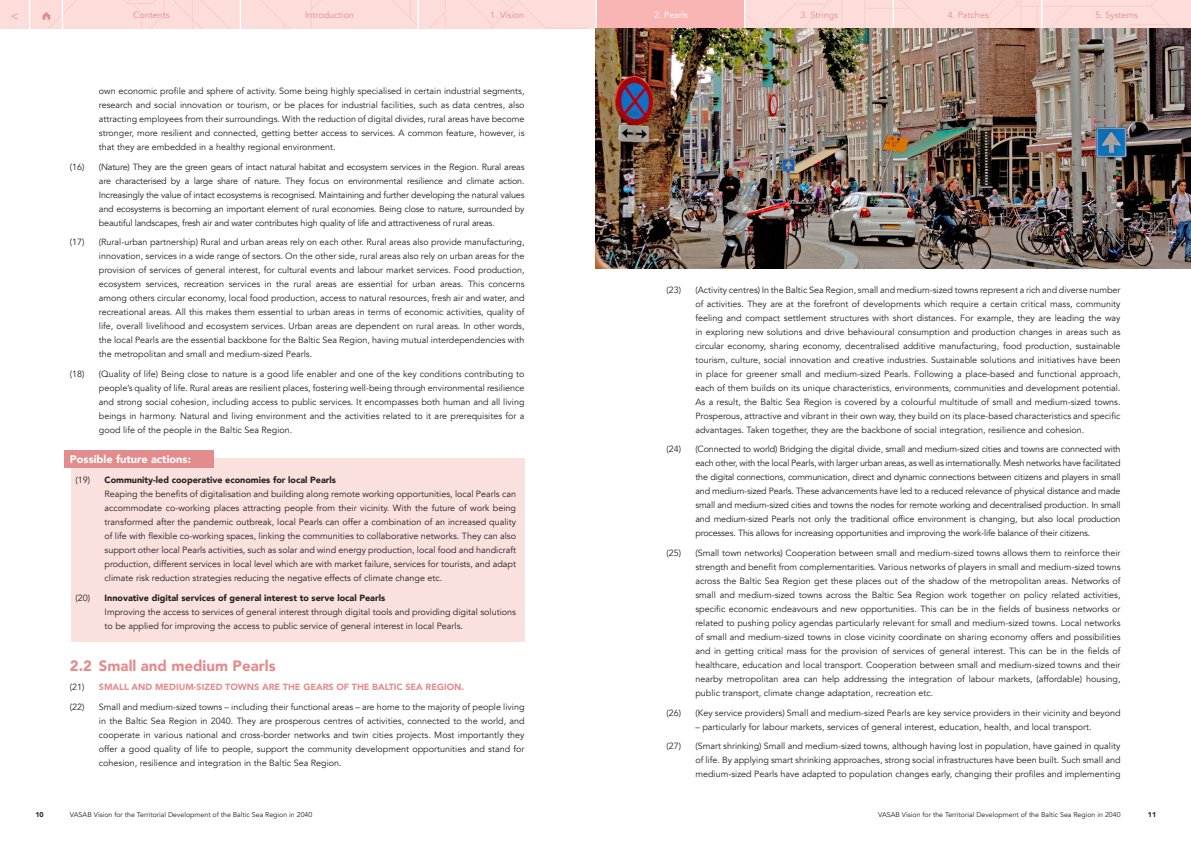
<style>
.page{position:relative;width:1191px;height:842px;background:#fff}
.page>*{position:absolute;margin:0;border:0;box-sizing:border-box;transform-origin:0 0}
.t1{font:900 15px "Avenir";color:#e38c8e}
.t2{font:12px "Avenir";color:#e38c8e}
.t3{font:900 11px "Avenir";color:#fff}
.t4{font:9px/14px "Avenir";color:#231f20;text-align:justify}
.t5{font:9px "Avenir";color:#e38c8e}
.t6{font:9px "Avenir";color:#fff}
.t7{font:7px "Avenir";color:#231f20}
.t8{font:900 7px "Avenir";color:#231f20}
.s1{font-weight:900}
.s2{font-weight:900;color:#e38c8e}
</style>
<div class="page">
<svg style="left:745px;top:0;width:446px;height:29px"></svg>
<div style="left:596px;top:0;width:148px;height:29px;background:#f9b5b3"></div>
<hr style="left:595px;top:0;width:2px;height:31px;background:#fff">
<hr style="left:1041px;top:0;width:1px;height:31px;background:#fff">
<hr style="left:892px;top:0;width:2px;height:31px;background:#fff">
<div style="left:0;top:0;width:588px;height:29px;background:#fcddda"></div>
<div style="left:71px;top:458px;width:453px;height:184px;background:#fae1de"></div>
<div style="left:64px;top:451px;width:149px;height:17px;background:#e38c8e"></div>
<img style="left:595px;top:29px;width:596px;height:240px">
<h2 class="t2" style="left:11px;top:8px;width:9px">&lt;</h2>
<p class="t5" style="left:133px;top:9px;width:38px">Contents</p>
<p class="t5" style="left:305px;top:9px;width:50px">Introduction</p>
<p class="t5" style="left:490px;top:9px;width:36px">1. Vision</p>
<p class="t6" style="left:654px;top:9px;width:35px">2. Pearls</p>
<p class="t5" style="left:800px;top:9px;width:39px">3. Strings</p>
<p class="t5" style="left:947px;top:9px;width:43px">4. Patches</p>
<p class="t5" style="left:1095px;top:9px;width:44px">5. Systems</p>
<p class="t4" style="left:99px;top:84px;width:427px">own economic profile and sphere of activity. Some being highly specialised in certain industrial segments, research and social innovation or tourism, or be places for industrial facilities, such as data centres, also attracting employees from their surroundings. With the reduction of digital divides, rural areas have become stronger, more resilient and connected, getting better access to services. A common feature, however, is that they are embedded in a healthy regional environment.</p>
<p class="t4" style="left:99px;top:160px;width:427px;text-indent:-29px">(16) (Nature) They are the green gears of intact natural habitat and ecosystem services in the Region. Rural areas are characterised by a large share of nature. They focus on environmental resilience and climate action.<br>Increasingly the value of intact ecosystems is recognised. Maintaining and further developing the natural values and ecosystems is becoming an important element of rural economies. Being close to nature, surrounded by beautiful landscapes, fresh air and water contributes high quality of life and attractiveness of rural areas.</p>
<p class="t4" style="left:99px;top:235px;width:427px;text-indent:-29px">(17) (Rural-urban partnership) Rural and urban areas rely on each other. Rural areas also provide manufacturing, innovation, services in a wide range of sectors. On the other side, rural areas also rely on urban areas for the provision of services of general interest, for cultural events and labour market services. Food production, ecosystem services, recreation services in the rural areas are essential for urban areas. This concerns among others circular economy, local food production, access to natural resources, fresh air and water, and recreational areas. All this makes them essential to urban areas in terms of economic activities, quality of life, overall livelihood and ecosystem services. Urban areas are dependent on rural areas. In other words, the local Pearls are the essential backbone for the Baltic Sea Region, having mutual interdependencies with the metropolitan and small and medium-sized Pearls.</p>
<p class="t4" style="left:99px;top:367px;width:427px;text-indent:-29px">(18) (Quality of life) Being close to nature is a good life enabler and one of the key conditions contributing to people’s quality of life. Rural areas are resilient places, fostering well-being through environmental resilience and strong social cohesion, including access to public services. It encompasses both human and all living beings in harmony. Natural and living environment and the activities related to it are prerequisites for a good life of the people in the Baltic Sea Region.</p>
<p class="t3" style="left:70px;top:450px;width:122px">Possible future actions:</p>
<p class="t4" style="left:105px;top:473px;width:413px;text-align:left;text-indent:-29px">(19) <span class="s1">Community-led cooperative economies for local Pearls<br></span>Reaping the benefits of digitalisation and building along remote working opportunities, local Pearls can accommodate co-working places attracting people from their vicinity. With the future of work being transformed after the pandemic outbreak, local Pearls can offer a combination of an increased quality of life with flexible co-working spaces, linking the communities to collaborative networks. They can also support other local Pearls activities, such as solar and wind energy production, local food and handicraft production, different services in local level which are with market failure, services for tourists, and adapt climate risk reduction strategies reducing the negative effects of climate change etc.</p>
<p class="t4" style="left:105px;top:591px;width:413px;text-align:left;text-indent:-29px">(20) <span class="s1">Innovative digital services of general interest to serve local Pearls<br></span>Improving the access to services of general interest through digital tools and providing digital solutions to be applied for improving the access to public service of general interest in local Pearls.</p>
<h1 class="t1" style="left:70px;top:653px;width:207px">2.2 Small and medium Pearls</h1>
<p class="t4" style="left:70px;top:678px;width:456px;line-height:19.7px">(21) <span class="s2">SMALL AND MEDIUM-SIZED TOWNS ARE THE GEARS OF THE BALTIC SEA REGION.<br></span>(22) Small and medium-sized towns – including their functional areas – are home to the majority of people living</p>
<p class="t4" style="left:99px;top:714px;width:427px">in the Baltic Sea Region in 2040. They are prosperous centres of activities, connected to the world, and cooperate in various national and cross-border networks and twin cities projects. Most importantly they offer a good quality of life to people, support the community development opportunities and stand for cohesion, resilience and integration in the Baltic Sea Region.</p>
<p class="t4" style="left:695px;top:283px;width:427px;text-indent:-29px">(23) (Activity centres) In the Baltic Sea Region, small and medium-sized towns represent a rich and diverse number of activities. They are at the forefront of developments which require a certain critical mass, community feeling and compact settlement structures with short distances. For example, they are leading the way in exploring new solutions and drive behavioural consumption and production changes in areas such as circular economy, sharing economy, decentralised additive manufacturing, food production, sustainable tourism, culture, social innovation and creative industries. Sustainable solutions and initiatives have been in place for greener small and medium-sized Pearls. Following a place-based and functional approach, each of them builds on its unique characteristics, environments, communities and development potential.<br>As a result, the Baltic Sea Region is covered by a colourful multitude of small and medium-sized towns.<br>Prosperous, attractive and vibrant in their own way, they build on its place-based characteristics and specific advantages. Taken together, they are the backbone of social integration, resilience and cohesion.</p>
<p class="t4" style="left:695px;top:442px;width:427px;text-indent:-29px">(24) (Connected to world) Bridging the digital divide, small and medium-sized cities and towns are connected with each other, with the local Pearls, with larger urban areas, as well as internationally. Mesh networks have facilitated the digital connections, communication, direct and dynamic connections between citizens and players in small and medium-sized Pearls. These advancements have led to a reduced relevance of physical distance and made small and medium-sized cities and towns the nodes for remote working and decentralised production. In small and medium-sized Pearls not only the traditional office environment is changing, but also local production processes. This allows for increasing opportunities and improving the work-life balance of their citizens.</p>
<p class="t4" style="left:695px;top:546px;width:427px;text-indent:-29px">(25) (Small town networks) Cooperation between small and medium-sized towns allows them to reinforce their strength and benefit from complementarities. Various networks of players in small and medium-sized towns across the Baltic Sea Region get these places out of the shadow of the metropolitan areas. Networks of small and medium-sized towns across the Baltic Sea Region work together on policy related activities, specific economic endeavours and new opportunities. This can be in the fields of business networks or related to pushing policy agendas particularly relevant for small and medium-sized towns. Local networks of small and medium-sized towns in close vicinity coordinate on sharing economy offers and possibilities and in getting critical mass for the provision of services of general interest. This can be in the fields of healthcare, education and local transport. Cooperation between small and medium-sized towns and their nearby metropolitan area can help addressing the integration of labour markets, (affordable) housing, public transport, climate change adaptation, recreation etc.</p>
<p class="t4" style="left:666px;top:706px;width:456px">(26) (Key service providers) Small and medium-sized Pearls are key service providers in their vicinity and beyond</p>
<p class="t4" style="left:666px;top:717px;width:456px;line-height:19.7px;text-align:center">– particularly for labour markets, services of general interest, education, health, and local transport.<br>(27) (Smart shrinking) Small and medium-sized towns, although having lost in population, have gained in quality</p>
<p class="t4" style="left:695px;top:753px;width:427px">of life. By applying smart shrinking approaches, strong social infrastructures have been built. Such small and medium-sized Pearls have adapted to population changes early, changing their profiles and implementing</p>
<p class="t8" style="left:35px;top:809px;width:10px">10</p>
<p class="t7" style="left:70px;top:810px;width:244px">VASAB Vision for the Territorial Development of the Baltic Sea Region in 2040</p>
<p class="t7" style="left:878px;top:810px;width:244px">VASAB Vision for the Territorial Development of the Baltic Sea Region in 2040</p>
<p class="t8" style="left:1148px;top:809px;width:10px">11</p>
</div>
